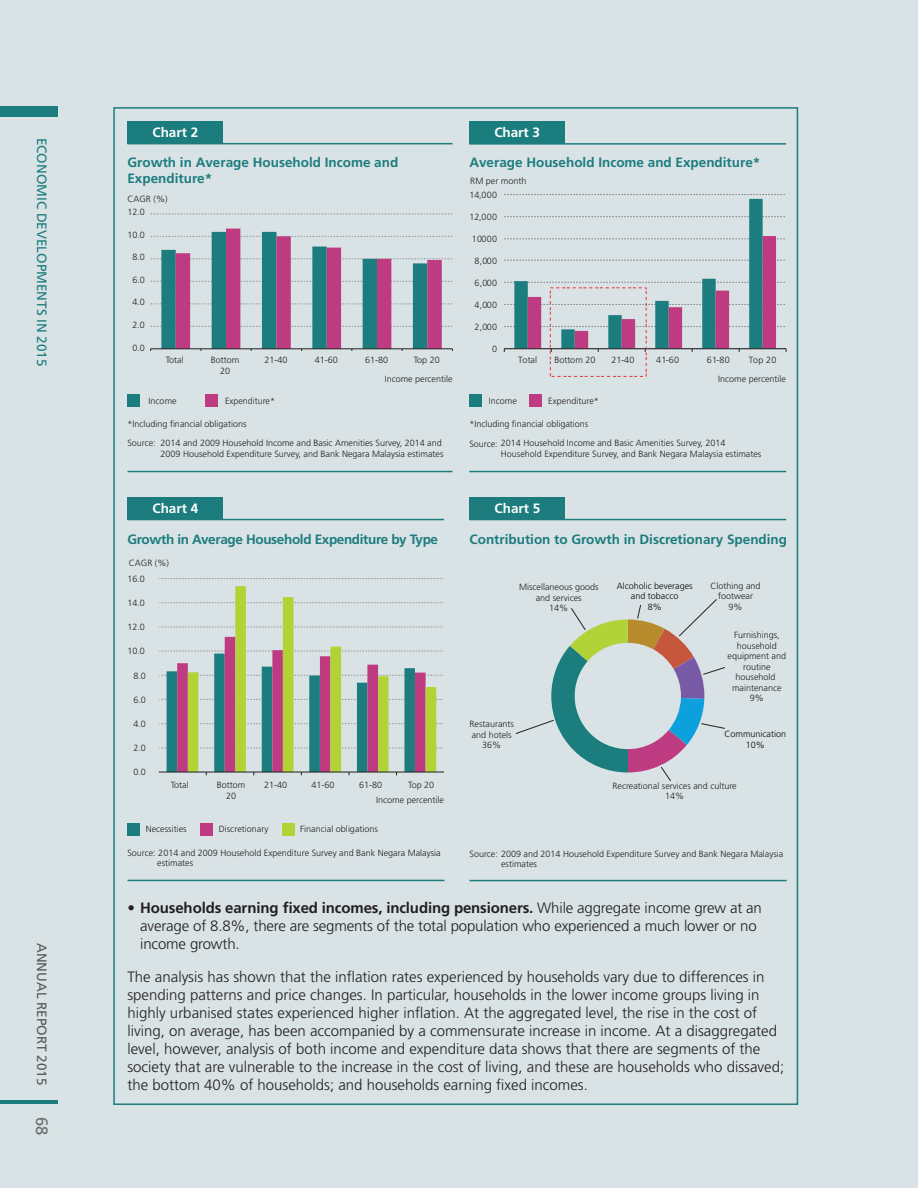
<style>
.page{position:relative;width:918px;height:1188px;background:#d9e2e4}
.page>*{position:absolute;margin:0;border:0;box-sizing:border-box;transform-origin:0 0}
.t1{font:16.5px "Frutiger";color:#6c6d70}
.t2{font:300 15px/18px "Frutiger";color:#231f20}
.t3{font:700 13.5px/16.2px "Frutiger";color:#1c7d7f}
.t4{font:700 13.5px "Frutiger";color:#1c7c7e}
.t5{font:700 13.5px "Frutiger";letter-spacing:-.02em;color:#1c7c7e}
.t6{font:13.5px "Frutiger";color:#1c7d7f}
.t7{font:700 13.5px "Frutiger";color:#fff}
.t8{font:13.5px "Frutiger";color:#57585a}
.t9{font:300 9px/10.5px "Frutiger";color:#231f20;text-align:center}
.t10{font:300 9px/10.5px "Frutiger";color:#050504;text-align:center}
.s1{font-weight:700}
</style>
<div class="page">
<hr style="left:0;top:1101px;width:58px;height:3px;background:#1c7d7f">
<div style="left:0;top:106px;width:58px;height:11px;background:#1c7d7f"></div>
<svg style="left:151px;top:214px;width:301px;height:1px"></svg>
<div style="left:127px;top:121px;width:96px;height:23px;background:#1c7d7f"></div>
<hr style="left:127px;top:143px;width:326px;height:1px;background:#1c7d7f">
<svg style="left:150px;top:229px;width:303px;height:122px"></svg>
<hr style="left:127px;top:471px;width:326px;height:1px;background:#1c7d7f">
<div style="left:127px;top:395px;width:13px;height:12px;background:#1c7d7f"></div>
<div style="left:205px;top:395px;width:12px;height:12px;background:#bf3b81"></div>
<hr style="left:127px;top:519px;width:317px;height:1px;background:#1c7c7e">
<div style="left:127px;top:497px;width:96px;height:23px;background:#1c7c7e"></div>
<hr style="left:127px;top:880px;width:317px;height:1px;background:#1c7c7e">
<svg style="left:159px;top:627px;width:284px;height:1px"></svg>
<svg style="left:159px;top:602px;width:284px;height:1px"></svg>
<svg style="left:159px;top:578px;width:284px;height:1px"></svg>
<svg style="left:188px;top:586px;width:248px;height:51px"></svg>
<div style="left:127px;top:823px;width:13px;height:12px;background:#1c7c7e"></div>
<div style="left:201px;top:823px;width:12px;height:12px;background:#bf3b81"></div>
<div style="left:282px;top:823px;width:13px;height:12px;background:#b2d236"></div>
<hr style="left:159px;top:772px;width:285px;height:1px;background:#231f20">
<svg style="left:159px;top:637px;width:284px;height:138px"></svg>
<hr style="left:470px;top:519px;width:316px;height:1px;background:#1c7c7e">
<div style="left:470px;top:497px;width:95px;height:23px;background:#1c7c7e"></div>
<hr style="left:470px;top:880px;width:316px;height:1px;background:#1c7c7e">
<svg style="left:515px;top:599px;width:210px;height:182px"></svg>
<div style="left:469px;top:121px;width:96px;height:23px;background:#1c7d7f"></div>
<hr style="left:469px;top:143px;width:317px;height:2px;background:#1c7d7f">
<svg style="left:504px;top:194px;width:283px;height:158px"></svg>
<hr style="left:469px;top:471px;width:317px;height:1px;background:#1c7d7f">
<div style="left:469px;top:395px;width:13px;height:12px;background:#1c7d7f"></div>
<div style="left:530px;top:395px;width:12px;height:12px;background:#bf3b81"></div>
<h3 class="t6" style="left:50px;top:138px;width:230px;rotate:90deg">ECONOMIC DEVELOPMENTS IN 2015</h3>
<h3 class="t8" style="left:50px;top:943px;width:144px;rotate:90deg">ANNUAL REPORT 2015</h3>
<h1 class="t1" style="left:52px;top:1117px;width:20px;rotate:90deg">68</h1>
<h3 class="t7" style="left:152px;top:124px;width:47px">Chart 2</h3>
<h3 class="t3" style="left:127px;top:154px;width:272px">Growth in Average Household Income and<br>Expenditure*</h3>
<h3 class="t7" style="left:494px;top:125px;width:47px">Chart 3</h3>
<h3 class="t3" style="left:469px;top:154px;width:293px">Average Household Income and Expenditure*</h3>
<p class="t9" style="left:470px;top:176px;width:58px">RM per month</p>
<p class="t9" style="left:127px;top:194px;width:42px">CAGR (%)</p>
<p class="t9" style="left:469px;top:189px;width:29px">14,000</p>
<p class="t9" style="left:127px;top:207px;width:19px">12.0</p>
<p class="t9" style="left:469px;top:211px;width:29px">12,000</p>
<p class="t9" style="left:127px;top:230px;width:19px">10.0</p>
<p class="t9" style="left:472px;top:233px;width:27px">10000</p>
<p class="t9" style="left:132px;top:252px;width:14px">8.0</p>
<p class="t9" style="left:475px;top:255px;width:24px">8,000</p>
<p class="t9" style="left:132px;top:274px;width:14px">6.0</p>
<p class="t9" style="left:475px;top:277px;width:24px">6,000</p>
<p class="t9" style="left:132px;top:297px;width:14px">4.0</p>
<p class="t9" style="left:475px;top:299px;width:24px">4,000</p>
<p class="t9" style="left:132px;top:320px;width:14px">2.0</p>
<p class="t9" style="left:475px;top:322px;width:24px">2,000</p>
<p class="t9" style="left:132px;top:343px;width:14px">0.0</p>
<p class="t9" style="left:492px;top:344px;width:7px">0</p>
<p class="t9" style="left:166px;top:355px;width:19px">Total</p>
<p class="t9" style="left:211px;top:355px;width:30px">Bottom<br>20</p>
<p class="t9" style="left:264px;top:355px;width:25px">21-40</p>
<p class="t9" style="left:315px;top:355px;width:25px">41-60</p>
<p class="t9" style="left:365px;top:355px;width:25px">61-80</p>
<p class="t9" style="left:414px;top:355px;width:28px">Top 20</p>
<p class="t9" style="left:385px;top:374px;width:69px">Income percentile</p>
<p class="t9" style="left:518px;top:355px;width:20px">Total</p>
<p class="t9" style="left:554px;top:355px;width:43px">Bottom 20</p>
<p class="t9" style="left:611px;top:355px;width:24px">21-40</p>
<p class="t9" style="left:656px;top:355px;width:24px">41-60</p>
<p class="t9" style="left:707px;top:355px;width:24px">61-80</p>
<p class="t9" style="left:749px;top:355px;width:29px">Top 20</p>
<p class="t9" style="left:718px;top:374px;width:69px">Income percentile</p>
<p class="t9" style="left:149px;top:395px;width:30px">Income</p>
<p class="t9" style="left:225px;top:395px;width:51px">Expenditure*</p>
<p class="t9" style="left:127px;top:418px;width:121px">*Including financial obligations</p>
<p class="t9" style="left:127px;top:438px;width:318px;text-align:right">Source: 2014 and 2009 Household Income and Basic Amenities Survey, 2014 and<br>2009 Household Expenditure Survey, and Bank Negara Malaysia estimates</p>
<p class="t9" style="left:489px;top:395px;width:30px">Income</p>
<p class="t9" style="left:548px;top:395px;width:52px">Expenditure*</p>
<p class="t9" style="left:501px;top:438px;width:262px;text-align:left;text-indent:-32px">Source: 2014 Household Income and Basic Amenities Survey, 2014<br>Household Expenditure Survey, and Bank Negara Malaysia estimates</p>
<p class="t9" style="left:469px;top:418px;width:121px">*Including financial obligations</p>
<h3 class="t7" style="left:152px;top:500px;width:47px">Chart 4</h3>
<h3 class="t5" style="left:127px;top:531px;width:312px">Growth in Average Household Expenditure by Type</h3>
<p class="t9" style="left:129px;top:558px;width:42px">CAGR (%)</p>
<p class="t9" style="left:127px;top:574px;width:19px">16.0</p>
<p class="t9" style="left:127px;top:598px;width:19px">14.0</p>
<p class="t9" style="left:127px;top:622px;width:19px">12.0</p>
<p class="t9" style="left:127px;top:646px;width:19px">10.0</p>
<p class="t9" style="left:133px;top:670px;width:14px">8.0</p>
<p class="t9" style="left:133px;top:695px;width:14px">6.0</p>
<p class="t9" style="left:133px;top:719px;width:14px">4.0</p>
<p class="t9" style="left:133px;top:743px;width:14px">2.0</p>
<p class="t9" style="left:133px;top:767px;width:14px">0.0</p>
<p class="t9" style="left:171px;top:780px;width:19px">Total</p>
<p class="t9" style="left:217px;top:780px;width:30px">Bottom<br>20</p>
<p class="t9" style="left:264px;top:780px;width:25px">21-40</p>
<p class="t9" style="left:312px;top:780px;width:25px">41-60</p>
<p class="t9" style="left:359px;top:780px;width:25px">61-80</p>
<p class="t9" style="left:408px;top:780px;width:28px">Top 20</p>
<p class="t9" style="left:376px;top:795px;width:69px">Income percentile</p>
<p class="t9" style="left:146px;top:824px;width:43px">Necessities</p>
<p class="t9" style="left:219px;top:824px;width:51px">Discretionary</p>
<p class="t9" style="left:300px;top:824px;width:79px">Financial obligations</p>
<p class="t9" style="left:157px;top:847px;width:285px;text-align:left;text-indent:-30px">Source: 2014 and 2009 Household Expenditure Survey and Bank Negara Malaysia estimates</p>
<h3 class="t7" style="left:495px;top:500px;width:47px">Chart 5</h3>
<h3 class="t4" style="left:470px;top:531px;width:319px">Contribution to Growth in Discretionary Spending</h3>
<p class="t9" style="left:519px;top:582px;width:81px">Miscellaneous goods and services<br>14%</p>
<p class="t9" style="left:470px;top:719px;width:46px">Restaurants and hotels<br>36%</p>
<p class="t10" style="left:617px;top:580px;width:78px">Alcoholic beverages and tobacco<br>8%</p>
<p class="t9" style="left:711px;top:580px;width:52px">Clothing and footwear<br>9%</p>
<p class="t9" style="left:728px;top:630px;width:60px">Furnishings, household equipment and routine household maintenance<br>9%</p>
<p class="t10" style="left:725px;top:729px;width:63px">Communication<br>10%</p>
<p class="t9" style="left:613px;top:781px;width:126px">Recreational services and culture<br>14%</p>
<p class="t9" style="left:501px;top:848px;width:284px;text-align:left;text-indent:-31px">Source: 2009 and 2014 Household Expenditure Survey and Bank Negara Malaysia estimates</p>
<h2 class="t2" style="left:140px;top:899px;width:623px;text-indent:-13px"><span class="s1">• Households earning fixed incomes, including pensioners.</span> While aggregate income grew at an average of 8.8%, there are segments of the total population who experienced a much lower or no income growth.</h2>
<p class="t2" style="left:127px;top:968px;width:658px">The analysis has shown that the inflation rates experienced by households vary due to differences in spending patterns and price changes. In particular, households in the lower income groups living in highly urbanised states experienced higher inflation. At the aggregated level, the rise in the cost of living, on average, has been accompanied by a commensurate increase in income. At a disaggregated level, however, analysis of both income and expenditure data shows that there are segments of the society that are vulnerable to the increase in the cost of living, and these are households who dissaved; the bottom 40% of households; and households earning fixed incomes.</p>
</div>
